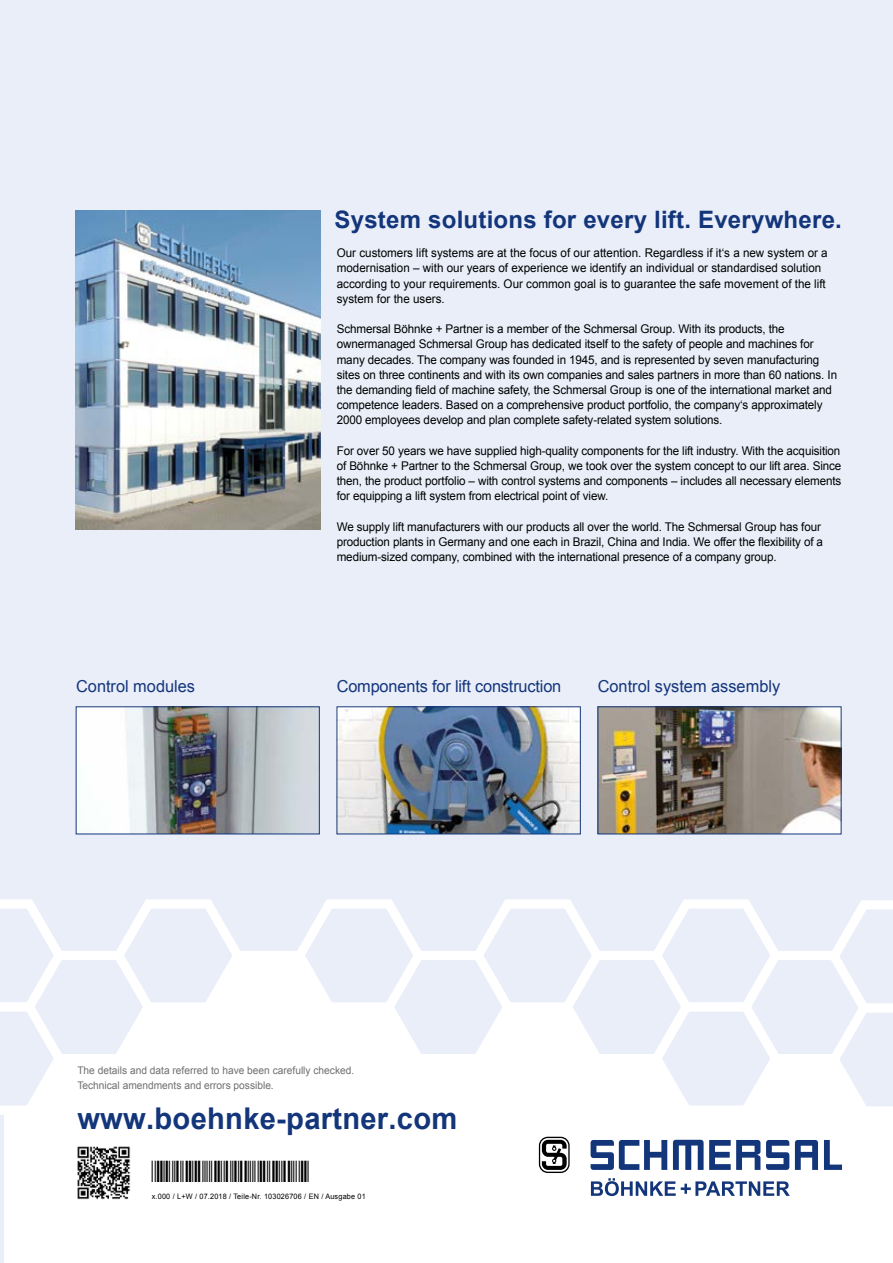
<style>
.page{position:relative;width:893px;height:1263px;background:#fff}
.page>*{position:absolute;margin:0;border:0;box-sizing:border-box;transform-origin:0 0}
.t1{font:700 30px "Arial";letter-spacing:.01em;color:#13357a}
.t2{font:700 24px "Arial";letter-spacing:.01em;color:#13357a}
.t3{font:22.5px "Stricode";letter-spacing:.025em;color:#000}
.t4{font:16.5px "Arial";color:#13357a}
.t5{font:12px/15.1px "Arial";letter-spacing:-.01em;color:#000}
.t6{font:10.5px/15.1px "Arial";color:#706f6f}
.t7{font:7.5px "Arial";letter-spacing:.025em;color:#000}
</style>
<div class="page">
<hr style="left:0;top:0;width:3px;height:1263px;background:#e9eef9">
<div style="left:0;top:0;width:893px;height:950px;background:#e9eef9"></div>
<svg style="left:539px;top:1137px;width:31px;height:36px"></svg>
<svg style="left:591px;top:1140px;width:76px;height:30px"></svg>
<svg style="left:766px;top:1140px;width:23px;height:30px"></svg>
<svg style="left:824px;top:1140px;width:18px;height:30px"></svg>
<svg style="left:673px;top:1140px;width:87px;height:30px"></svg>
<svg style="left:795px;top:1140px;width:23px;height:30px"></svg>
<svg style="left:591px;top:1178px;width:199px;height:18px"></svg>
<img style="left:78px;top:709px;width:240px;height:123px">
<img style="left:339px;top:709px;width:239px;height:123px">
<div style="left:337px;top:707px;width:243px;height:127px;border:1px solid #13357a"></div>
<img style="left:600px;top:709px;width:239px;height:123px">
<svg style="left:0;top:899px;width:250px;height:223px"></svg>
<svg style="left:287px;top:899px;width:606px;height:207px"></svg>
<img style="left:76px;top:210px;width:244px;height:319px">
<img style="left:77px;top:1146px;width:54px;height:53px">
<h2 class="t2" style="left:335px;top:204px;width:509px">System solutions for every lift. Everywhere.</h2>
<p class="t5" style="left:337px;top:245px;width:493px">Our customers lift systems are at the focus of our attention. Regardless if it‘s a new system or a modernisation – with our years of experience we identify an individual or standardised solution according to your requirements. Our common goal is to guarantee the safe movement of the lift system for the users.</p>
<p class="t5" style="left:337px;top:321px;width:502px">Schmersal Böhnke + Partner is a member of the Schmersal Group. With its products, the ownermanaged Schmersal Group has dedicated itself to the safety of people and machines for many decades. The company was founded in 1945, and is represented by seven manufacturing sites on three continents and with its own companies and sales partners in more than 60 nations. In the demanding field of machine safety, the Schmersal Group is one of the international market and competence leaders. Based on a comprehensive product portfolio, the company‘s approximately 2000 employees develop and plan complete safety-related system solutions.</p>
<p class="t5" style="left:337px;top:443px;width:506px;text-align:justify">For over 50 years we have supplied high-quality components for the lift industry. With the acquisition of Böhnke + Partner to the Schmersal Group, we took over the system concept to our lift area. Since then, the product portfolio – with control systems and components – includes all necessary elements for equipping a lift system from electrical point of view.</p>
<p class="t5" style="left:337px;top:519px;width:488px">We supply lift manufacturers with our products all over the world. The Schmersal Group has four production plants in Germany and one each in Brazil, China and India. We offer the flexibility of a medium-sized company, combined with the international presence of a company group.</p>
<h3 class="t4" style="left:76px;top:675px;width:120px">Control modules</h3>
<h3 class="t4" style="left:337px;top:675px;width:226px">Components for lift construction</h3>
<h3 class="t4" style="left:598px;top:675px;width:184px">Control system assembly</h3>
<p class="t6" style="left:77px;top:1063px;width:278px">The details and data referred to have been carefully checked.<br>Technical amendments and errors possible.</p>
<h1 class="t1" style="left:77px;top:1098px;width:381px">www.boehnke-partner.com</h1>
<h3 class="t3" style="left:152px;top:1161px;width:160px">*103026706#</h3>
<p class="t7" style="left:152px;top:1191px;width:215px">x.000 / L+W / 07.2018 / Teile-Nr. 103026706 / EN / Ausgabe 01</p>
</div>
